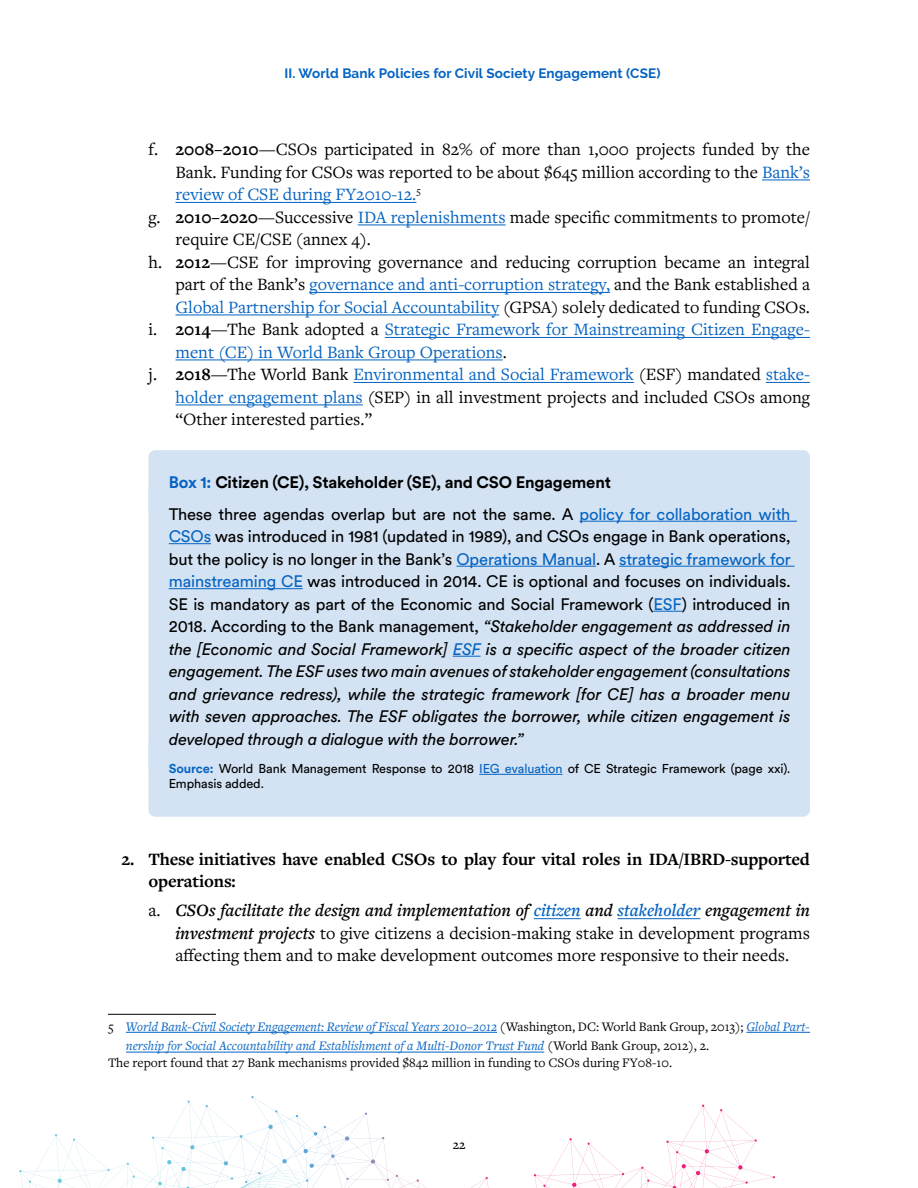
<style>
.page{position:relative;width:918px;height:1188px;background:#fff}
.page>*{position:absolute;margin:0;border:0;box-sizing:border-box;transform-origin:0 0}
.t1{font:18px/22.5px "Freight Text Pro";color:#000;text-align:justify}
.t2{font:18px "Freight Text Pro";color:#0563c1}
.t3{font:700 18px/22.5px "Freight Text Pro";letter-spacing:-.01em;color:#000}
.t4{font:italic 16.5px/22.5px "Circular XX";letter-spacing:-.01em;color:#000;text-align:justify}
.t5{font:700 16.5px/31.5px "Circular XX";letter-spacing:-.01em;color:#000}
.t6{font:italic 13.5px/19.8px "Freight Text Pro";color:#0563c1}
.t7{font:13.5px "Freight Text Pro";color:#000}
.t8{font:700 13.5px "Raleway";letter-spacing:.01em;color:#0563c1}
.t9{font:500 13.5px "Freight Text Pro";color:#000}
.t10{font:12.75px/15px "Circular XX";letter-spacing:-.01em;color:#000}
.s1{font-weight:700}
.s2{color:#0563c1}
.s3{color:#000}
.s4{font-weight:700;color:#000}
.s5{font-weight:400}
.s6{font-weight:400;color:#0563c1}
.s7{font-style:normal;color:#0563c1}
.s8{font-style:normal}
.s9{font-weight:700;color:#0563c1}
.s10{font-weight:600;font-style:italic}
.s11{font-weight:600;font-style:italic;color:#0563c1}
.s12{font-style:normal;color:#000}
</style>
<div class="page">
<svg style="left:19px;top:1097px;width:756px;height:91px"></svg>
<hr style="left:762px;top:180px;width:48px;height:1px;background:#0563c1">
<hr style="left:176px;top:202px;width:240px;height:1px;background:#0563c1">
<hr style="left:358px;top:225px;width:148px;height:1px;background:#0563c1">
<hr style="left:309px;top:292px;width:301px;height:1px;background:#0563c1">
<hr style="left:176px;top:315px;width:323px;height:1px;background:#0563c1">
<hr style="left:385px;top:337px;width:425px;height:1px;background:#0563c1">
<hr style="left:176px;top:360px;width:327px;height:1px;background:#0563c1">
<hr style="left:353px;top:382px;width:281px;height:1px;background:#0563c1">
<hr style="left:766px;top:382px;width:44px;height:1px;background:#0563c1">
<hr style="left:176px;top:405px;width:187px;height:1px;background:#0563c1">
<div style="left:148px;top:450px;width:662px;height:68px;background:#d4e3f3;border-radius:7px"></div>
<div style="left:148px;top:482px;width:662px;height:292px;background:#d4e3f3;border-radius:7px"></div>
<hr style="left:580px;top:521px;width:217px;height:1px;background:#0563c1">
<hr style="left:169px;top:543px;width:42px;height:1px;background:#0563c1">
<hr style="left:456px;top:566px;width:140px;height:1px;background:#0563c1">
<hr style="left:619px;top:566px;width:176px;height:1px;background:#0563c1">
<hr style="left:169px;top:588px;width:134px;height:1px;background:#0563c1">
<svg style="left:654px;top:611px;width:28px;height:1px"></svg>
<svg style="left:453px;top:656px;width:28px;height:1px"></svg>
<div style="left:148px;top:738px;width:662px;height:79px;background:#d4e3f3;border-radius:7px"></div>
<hr style="left:479px;top:774px;width:84px;height:1px;background:#0563c1">
<hr style="left:534px;top:918px;width:47px;height:1px;background:#0563c1">
<hr style="left:618px;top:918px;width:82px;height:1px;background:#0563c1">
<hr style="left:108px;top:1014px;width:108px;height:1px;background:#000">
<hr style="left:126px;top:1032px;width:371px;height:1px;background:#0563c1">
<hr style="left:746px;top:1032px;width:64px;height:1px;background:#0563c1">
<hr style="left:126px;top:1052px;width:418px;height:1px;background:#0563c1">
<p class="t8" style="left:284px;top:65px;width:378px">II. World Bank Policies for Civil Society Engagement (CSE)</p>
<p class="t1" style="left:148px;top:137px;width:663px">f. <span class="s1">2008–2010</span>—CSOs participated in 82% of more than 1,000 projects funded by the</p>
<p class="t1" style="left:176px;top:160px;width:636px">Bank. Funding for CSOs was reported to be about $645 million according to the <span class="s2">Bank’s</span></p>
<p class="t2" style="left:176px;top:182px;width:247px">review of CSE during FY2010-12. <sup>5</sup></p>
<p class="t1" style="left:148px;top:205px;width:663px">g. <span class="s1">2010–2020</span>—Successive <span class="s2">IDA replenishments</span> made specific commitments to promote/</p>
<p class="t1" style="left:176px;top:227px;width:195px">require CE/CSE (annex 4).</p>
<p class="t1" style="left:148px;top:250px;width:663px">h. <span class="s1">2012</span>—CSE for improving governance and reducing corruption became an integral</p>
<p class="t1" style="left:176px;top:272px;width:636px">part of the Bank’s <span class="s2">governance and anti-corruption strategy,</span> and the Bank established a</p>
<p class="t2" style="left:176px;top:295px;width:634px">Global Partnership for Social Accountability <span class="s3">(GPSA) solely dedicated to funding CSOs.</span></p>
<p class="t2" style="left:148px;top:317px;width:663px"><span class="s3">i.</span> <span class="s4">2014</span><span class="s3">—The Bank adopted a</span> Strategic Framework for Mainstreaming Citizen Engage-</p>
<p class="t2" style="left:176px;top:340px;width:331px">ment (CE) in World Bank Group Operations<span class="s3">.</span></p>
<p class="t2" style="left:148px;top:362px;width:663px"><span class="s3">j.</span> <span class="s4">2018</span><span class="s3">—The World Bank</span> Environmental and Social Framework <span class="s3">(ESF) mandated</span> stake-</p>
<p class="t1" style="left:176px;top:385px;width:636px"><span class="s2">holder engagement plans</span> (SEP) in all investment projects and included CSOs among</p>
<p class="t1" style="left:176px;top:407px;width:198px">“Other interested parties.”</p>
<p class="t5" style="left:169px;top:466px;width:623px"><span class="s2">Box 1:</span> Citizen (CE), Stakeholder (SE), and CSO Engagement<br><span class="s5">These three agendas overlap but are not the same. A</span> <span class="s6">policy for collaboration with</span></p>
<p class="t4" style="left:169px;top:524px;width:624px"><span class="s7">CSOs</span> <span class="s8">was introduced in 1981 (updated in 1989), and CSOs engage in Bank operations, but the policy is no longer in the Bank’s</span> <span class="s7">Operations Manual</span><span class="s8">. A</span> <span class="s7">strategic framework for mainstreaming CE</span> <span class="s8">was introduced in 2014. CE is optional and focuses on individuals.<br>SE is mandatory as part of the Economic and Social Framework (</span><span class="s7">ESF</span><span class="s8">) introduced in 2018. According to the Bank management,</span> “Stakeholder engagement as addressed in the [Economic and Social Framework] <span class="s2">ESF</span> is a specific aspect of the broader citizen engagement. The ESF uses two main avenues of stakeholder engagement (consultations and grievance redress), while the strategic framework [for CE] has a broader menu with seven approaches. The ESF obligates the borrower, while citizen engagement is developed through a dialogue with the borrower.”</p>
<p class="t10" style="left:169px;top:761px;width:623px"><span class="s9">Source:</span> World Bank Management Response to 2018 <span class="s2">IEG evaluation</span> of CE Strategic Framework (page xxi).<br>Emphasis added.</p>
<p class="t3" style="left:149px;top:847px;width:663px;text-indent:-27px">2. These initiatives have enabled CSOs to play four vital roles in IDA/IBRD-supported operations:</p>
<p class="t1" style="left:176px;top:899px;width:636px;text-indent:-27px">a. <span class="s10">CSOs facilitate the design and implementation of</span> <span class="s11">citizen</span> <span class="s10">and</span> <span class="s11">stakeholder</span> <span class="s10">engagement in investment projects</span> to give citizens a decision-making stake in development programs affecting them and to make development outcomes more responsive to their needs.</p>
<p class="t6" style="left:126px;top:1016px;width:685px;text-indent:-18px"><span class="s12">5</span> World Bank-Civil Society Engagement: Review of Fiscal Years 2010–2012 <span class="s12">(Washington, DC: World Bank Group, 2013);</span> Global Part&shy;nership for Social Accountability and Establishment of a Multi-Donor Trust Fund <span class="s12">(World Bank Group, 2012), 2.</span></p>
<p class="t7" style="left:108px;top:1053px;width:564px">The report found that 27 Bank mechanisms provided $842 million in funding to CSOs during FY08-10.</p>
<p class="t9" style="left:453px;top:1136px;width:14px">22</p>
</div>
